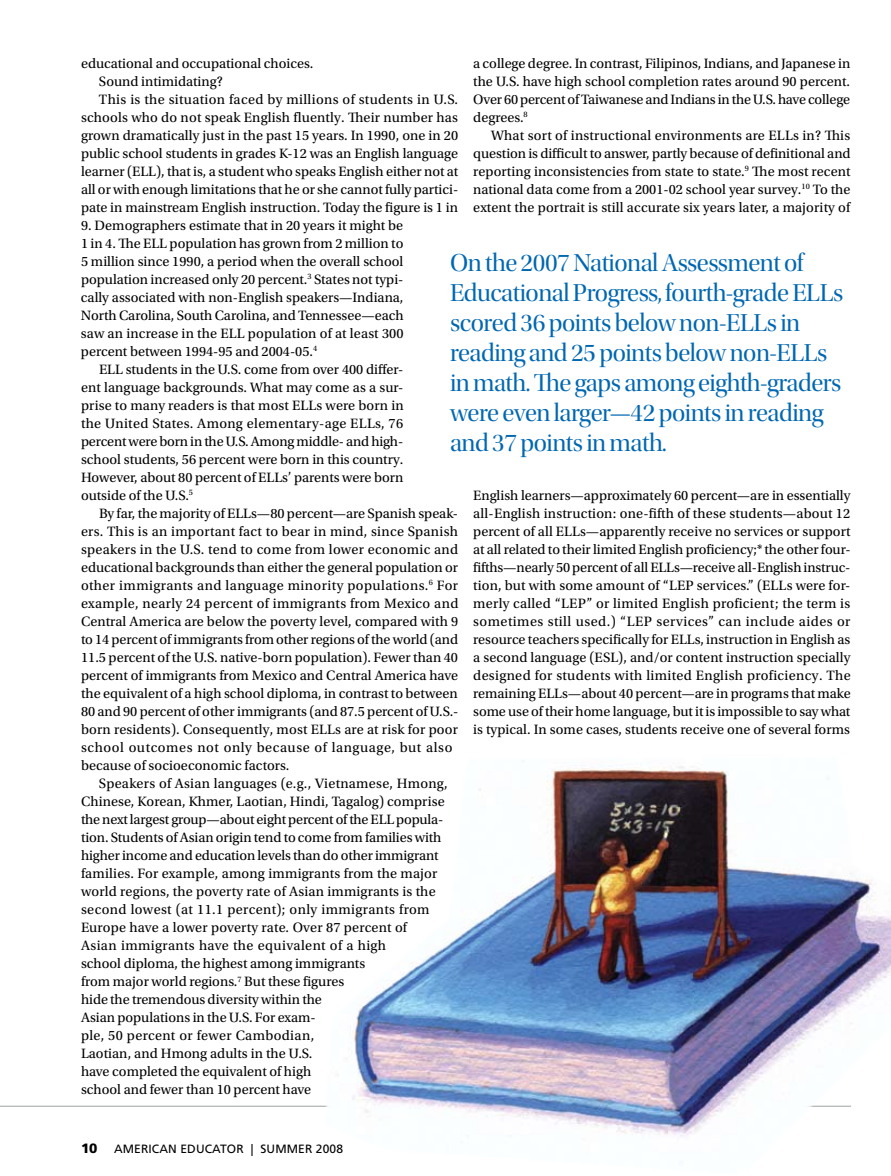
<style>
.page{position:relative;width:891px;height:1176px;background:#fff}
.page>*{position:absolute;margin:0;border:0;box-sizing:border-box;transform-origin:0 0}
.t1{font:25.5px/30px "Utopia Std Disp";letter-spacing:-.02em;color:#0067b1}
.t2{font:14.25px/18px "Utopia Std";letter-spacing:.005em;color:#000;text-align:justify}
.t3{font:14.25px "Utopia Std";letter-spacing:.025em;color:#000}
.t4{font:12px "Frutiger LT Std";letter-spacing:.01em;color:#000}
.s1{font-weight:900;font-size:13.5px}
</style>
<div class="page">
<hr style="left:0;top:1105px;width:851px;height:1px;background:#9fa1a4">
<img style="left:324px;top:761px;width:567px;height:376px">
<p class="t2" style="left:473px;top:54px;width:379px">a college degree. In contrast, Filipinos, Indians, and Japanese in the U.S. have high school completion rates around 90 percent.<br>Over 60 percent of Taiwanese and Indians in the U.S. have college degrees.<sup>8</sup></p>
<p class="t2" style="left:473px;top:126px;width:379px;text-indent:18px">What sort of instructional environments are ELLs in? This question is difficult to answer, partly because of definitional and reporting inconsistencies from state to state.<sup>9</sup> The most recent national data come from a 2001-02 school year survey.<sup>10</sup> To the extent the portrait is still accurate six years later, a majority of</p>
<p class="t2" style="left:81px;top:54px;width:234px">educational and occupational choices.</p>
<p class="t2" style="left:99px;top:72px;width:125px">Sound intimidating?</p>
<p class="t3" style="left:99px;top:91px;width:361px">This is the situation faced by millions of students in U.S.</p>
<p class="t2" style="left:81px;top:108px;width:378px">schools who do not speak English fluently. Their number has</p>
<p class="t2" style="left:81px;top:126px;width:379px">grown dramatically just in the past 15 years. In 1990, one in 20</p>
<p class="t2" style="left:81px;top:144px;width:379px">public school students in grades K-12 was an English language</p>
<p class="t2" style="left:81px;top:162px;width:379px">learner (ELL), that is, a student who speaks English either not at</p>
<p class="t2" style="left:81px;top:180px;width:379px">all or with enough limitations that he or she cannot fully partici-</p>
<p class="t2" style="left:81px;top:198px;width:379px">pate in mainstream English instruction. Today the figure is 1 in</p>
<p class="t2" style="left:81px;top:216px;width:324px">9. Demographers estimate that in 20 years it might be 1 in 4. The ELL population has grown from 2 million to 5 million since 1990, a period when the overall school population increased only 20 percent.<sup>3</sup> States not typi&shy;cally associated with non-English speakers—Indiana, North Carolina, South Carolina, and Tennessee—each saw an increase in the ELL population of at least 300 percent between 1994-95 and 2004-05.<sup>4</sup></p>
<p class="t2" style="left:81px;top:360px;width:324px;text-indent:18px">ELL students in the U.S. come from over 400 differ&shy;ent language backgrounds. What may come as a sur&shy;prise to many readers is that most ELLs were born in the United States. Among elementary-age ELLs, 76 percent were born in the U.S. Among middle- and high&shy;school students, 56 percent were born in this country.<br>However, about 80 percent of ELLs’ parents were born outside of the U.S.<sup>5</sup></p>
<p class="t2" style="left:81px;top:504px;width:379px;text-align:left;text-indent:18px">By far, the majority of ELLs—80 percent—are Spanish speak&shy;ers. This is an important fact to bear in mind, since Spanish speakers in the U.S. tend to come from lower economic and educational backgrounds than either the general population or other immigrants and language minority populations.<sup>6</sup> For example, nearly 24 percent of immigrants from Mexico and Central America are below the poverty level, compared with 9 to 14 percent of immigrants from other regions of the world (and 11.5 percent of the U.S. native-born population). Fewer than 40 percent of immigrants from Mexico and Central America have the equivalent of a high school diploma, in contrast to between 80 and 90 percent of other immigrants (and 87.5 percent of U.S.- born residents). Consequently, most ELLs are at risk for poor school outcomes not only because of language, but also because of socioeconomic factors.</p>
<p class="t2" style="left:81px;top:774px;width:368px;text-align:left;text-indent:18px">Speakers of Asian languages (e.g., Vietnamese, Hmong, Chinese, Korean, Khmer, Laotian, Hindi, Tagalog) comprise the next largest group—about eight percent of the ELL popula&shy;tion. Students of Asian origin tend to come from families with higher income and education levels than do other immigrant families. For example, among immigrants from the major world regions, the poverty rate of Asian immigrants is the second lowest (at 11.1 percent); only immigrants from Europe have a lower poverty rate. Over 87 percent of<br>Asian immigrants have the equivalent of a high<br>school diploma, the highest among immigrants<br>from major world regions.<sup>7</sup> But these figures<br>hide the tremendous diversity within the<br>Asian populations in the U.S. For exam-<br>ple, 50 percent or fewer Cambodian,<br>Laotian, and Hmong adults in the U.S.<br>have completed the equivalent of high<br>school and fewer than 10 percent have</p>
<p class="t1" style="left:450px;top:248px;width:395px">On the 2007 National Assessment of Educational Progress, fourth-grade ELLs scored 36 points below non-ELLs in reading and 25 points below non-ELLs in math. The gaps among eighth-graders were even larger—42 points in reading and 37 points in math.</p>
<p class="t2" style="left:473px;top:486px;width:379px">English learners—approximately 60 percent—are in essentially all-English instruction: one-fifth of these students—about 12 percent of all ELLs—apparently receive no services or support at all related to their limited English proficiency;* the other four&shy;fifths—nearly 50 percent of all ELLs—receive all-English instruc&shy;tion, but with some amount of “LEP services.” (ELLs were for&shy;merly called “LEP” or limited English proficient; the term is sometimes still used.) “LEP services” can include aides or resource teachers specifically for ELLs, instruction in English as a second language (ESL), and/or content instruction specially designed for students with limited English proficiency. The remaining ELLs—about 40 percent—are in programs that make some use of their home language, but it is impossible to say what is typical. In some cases, students receive one of several forms</p>
<p class="t4" style="left:81px;top:1141px;width:264px"><span class="s1">10</span> AMERICAN EDUCATOR | SUMMER 2008</p>
</div>
